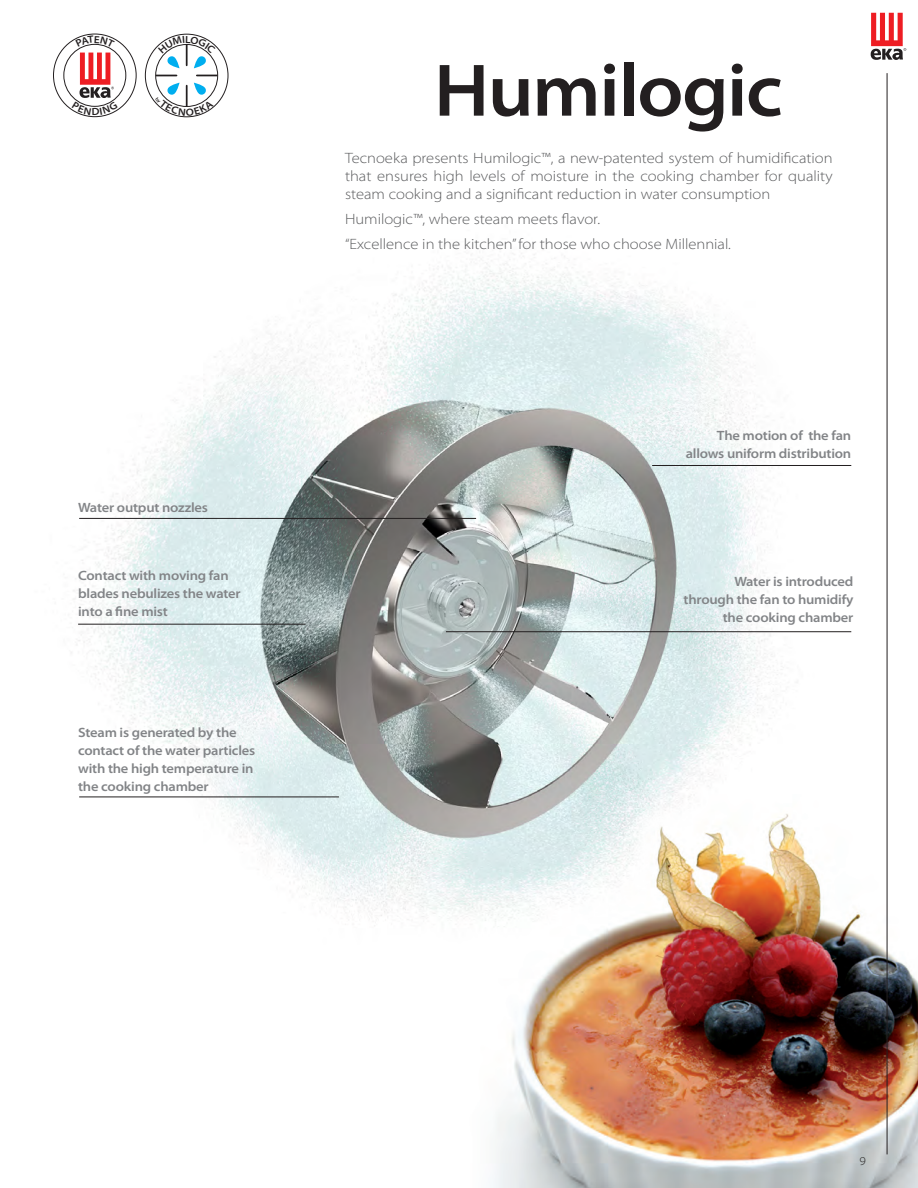
<style>
.page{position:relative;width:918px;height:1188px;background:#fff}
.page>*{position:absolute;margin:0;border:0;box-sizing:border-box;transform-origin:0 0}
.t1{font:600 semi-expanded 75px "Myriad Pro";letter-spacing:-.02em;color:#231f20}
.t2{font:300 semi-expanded 15px/18px "Myriad Pro";color:#57585a;text-align:justify}
.t3{font:600 semi-expanded 13.5px/18px "Myriad Pro";letter-spacing:-.015em;color:#828487}
.t4{font:300 semi-expanded 12px "Myriad Pro";color:#231f20}
</style>
<div class="page">
<img style="left:71px;top:253px;width:781px;height:667px">
<hr style="left:446px;top:631px;width:405px;height:1px;background:#231f20">
<hr style="left:652px;top:465px;width:199px;height:1px;background:#231f20">
<hr style="left:78px;top:624px;width:228px;height:1px;background:#231f20">
<hr style="left:79px;top:797px;width:260px;height:1px;background:#231f20">
<hr style="left:79px;top:518px;width:397px;height:1px;background:#231f20">
<img style="left:424px;top:795px;width:494px;height:393px">
<svg style="left:197px;top:75px;width:19px;height:1px"></svg>
<svg style="left:157px;top:75px;width:20px;height:1px"></svg>
<svg style="left:871px;top:13px;width:35px;height:47px"></svg>
<hr style="left:887px;top:73px;width:1px;height:1081px;background:#231f20">
<svg style="left:158px;top:36px;width:58px;height:32px"></svg>
<svg style="left:155px;top:83px;width:59px;height:33px"></svg>
<svg style="left:76px;top:36px;width:39px;height:11px"></svg>
<svg style="left:72px;top:53px;width:46px;height:62px"></svg>
<p class="t3" style="left:78px;top:498px;width:131px">Water output nozzles</p>
<p class="t3" style="left:78px;top:566px;width:164px">Contact with moving fan blades nebulizes the water into a fine mist</p>
<p class="t3" style="left:78px;top:723px;width:179px">Steam is generated by the contact of the water particles with the high temperature in the cooking chamber</p>
<p class="t1" style="left:434px;top:42px;width:350px">Humilogic</p>
<p class="t2" style="left:345px;top:149px;width:489px">Tecnoeka presents Humilogic™, a new-patented system of humidification that ensures high levels of moisture in the cooking chamber for quality steam cooking and a significant reduction in water consumption</p>
<p class="t2" style="left:345px;top:210px;width:257px">Humilogic™, where steam meets flavor.</p>
<p class="t2" style="left:345px;top:235px;width:387px">“Excellence in the kitchen” for those who choose Millennial.</p>
<p class="t3" style="left:717px;top:426px;width:136px">The motion of the fan</p>
<p class="t3" style="left:686px;top:444px;width:167px">allows uniform distribution</p>
<p class="t3" style="left:734px;top:572px;width:121px">Water is introduced</p>
<p class="t3" style="left:684px;top:590px;width:171px">through the fan to humidify</p>
<p class="t3" style="left:723px;top:608px;width:132px">the cooking chamber</p>
<p class="t4" style="left:860px;top:1153px;width:8px">9</p>
</div>
